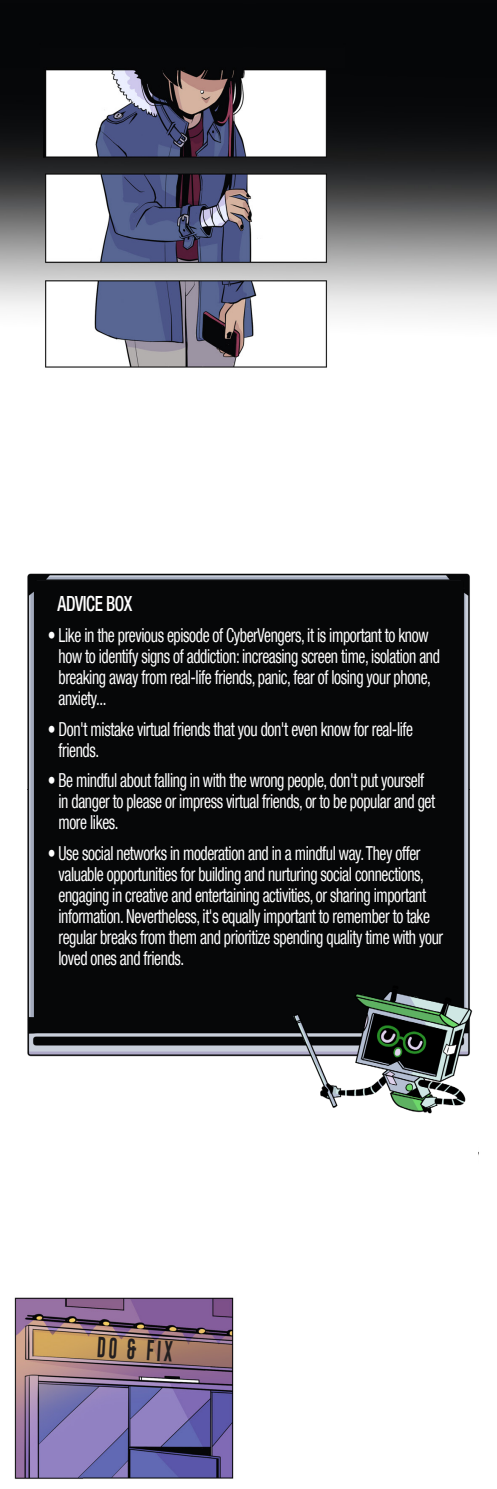
<style>
.page{position:relative;width:497px;height:1489px;background:#fff}
.page>*{position:absolute;margin:0;border:0;box-sizing:border-box;transform-origin:0 0}
.Textes{font:21.18px "Gobold";color:#231f20;scale:.81 1}
.Textes-2{font:500 condensed 21px "Helvetica Neue LT Com";letter-spacing:-.025em;color:#fff;scale:.81 1}
.Textes-3{font:condensed 19.25px/21px "Helvetica Neue LT Com";letter-spacing:-.025em;color:#fff;scale:.81 1}
.s1{font-weight:500}
</style>
<div class="page">
<img style="left:0;top:0;width:496px;height:1479px">
<img style="left:25px;top:570px;width:446px;height:489px">
<div style="left:35px;top:581px;width:427px;height:450px;background:#060708"></div>
<img style="left:292px;top:985px;width:179px;height:128px">
<div style="left:289px;top:1113px;width:188px;height:171px;background:#fff"></div>
<p class="Textes-2" style="left:58px;top:590px;width:93px">ADVICE BOX</p>
<p class="Textes-3" style="left:58px;top:624px;width:472px;text-indent:-11px"><span class="s1">•</span> Like in the previous episode of CyberVengers, it is important to know how to identify signs of addiction: increasing screen time, isolation and breaking away from real-life friends, panic, fear of losing your phone, anxiety...</p>
<p class="Textes-3" style="left:58px;top:718px;width:439px;text-indent:-11px">• Don't mistake virtual friends that you don't even know for real-life friends.</p>
<p class="Textes-3" style="left:58px;top:770px;width:466px;text-indent:-11px">• Be mindful about falling in with the wrong people, don't put yourself in danger to please or impress virtual friends, or to be popular and get more likes.</p>
<p class="Textes-3" style="left:58px;top:842px;width:475px;text-indent:-11px">• Use social networks in moderation and in a mindful way. They offer valuable opportunities for building and nurturing social connections, engaging in creative and entertaining activities, or sharing important information. Nevertheless, it's equally important to remember to take regular breaks from them and prioritize spending quality time with your loved ones and friends.</p>
<p class="Textes" style="left:98px;top:1333px;width:94px;rotate:3deg">DO &amp; FIX</p>
</div>
